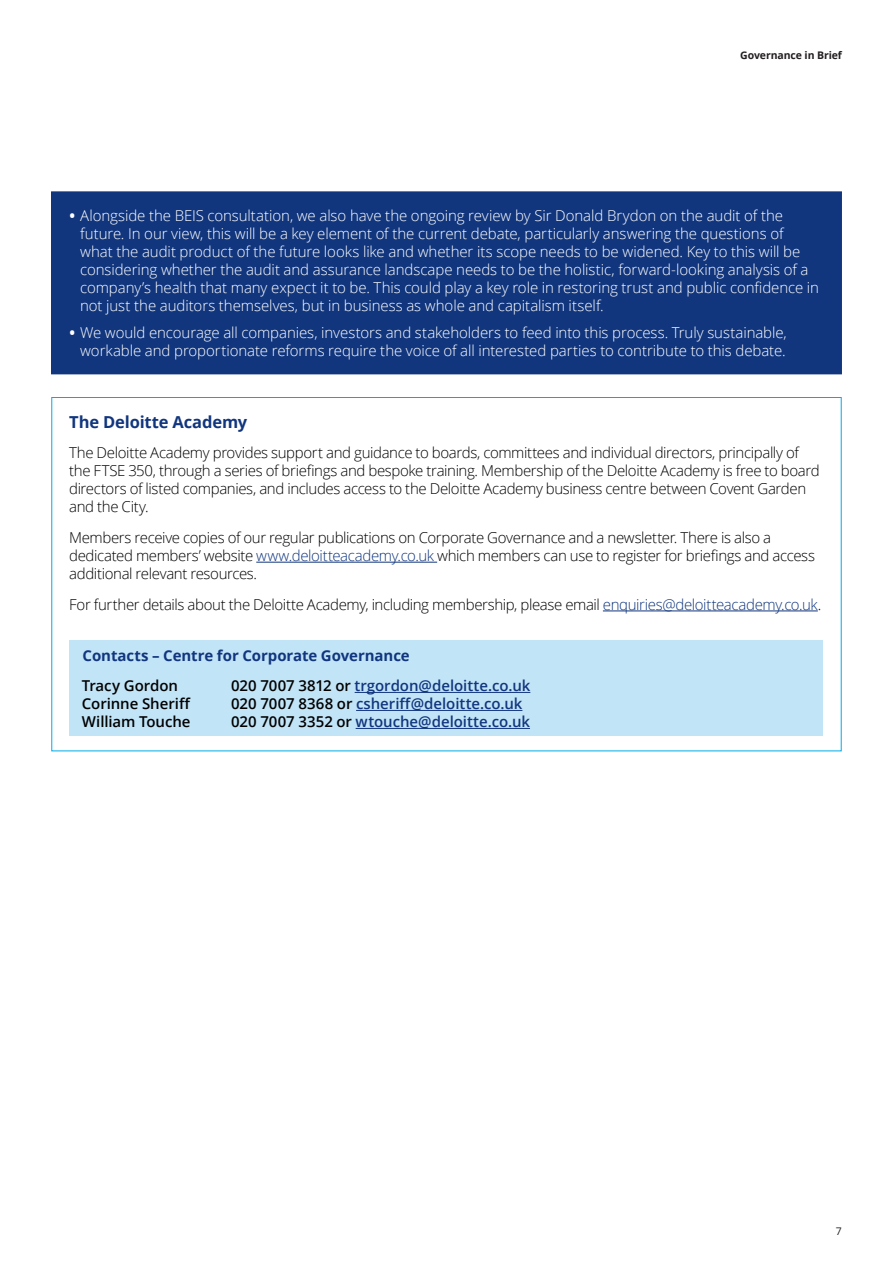
<style>
.page{position:relative;width:893px;height:1263px;background:#fff}
.page>*{position:absolute;margin:0;border:0;box-sizing:border-box;transform-origin:0 0}
.Subhead_A__8_5_12pt{font:700 16.5px "Open Sans";letter-spacing:-.01em;color:#11367e}
.t1{font:300 15px/18px "Open Sans";letter-spacing:-.005em;color:#fff}
.Body_copy__8_5_12pt{font:300 15px/18px "Open Sans";letter-spacing:-.025em;color:#010101}
.Body_copy__8_5_12pt-2{font:600 15px "Open Sans";letter-spacing:-.005em;color:#11367e}
.Body_copy__8_5_12pt-3{font:600 15px "Open Sans";letter-spacing:-.005em;color:#010101}
.Subhead_A__8_5_12pt-2{font:700 15px "Open Sans";letter-spacing:-.005em;color:#11367e}
.t2{font:700 10.5px "Open Sans";letter-spacing:-.01em;color:#231f20}
.t3{font:10.5px "Open Sans";color:#231f20}
.s1{font-weight:700}
.s2{color:#11367e}
.s3{color:#010101}
</style>
<div class="page">
<hr style="left:256px;top:562px;width:181px;height:1px;background:#11367e">
<hr style="left:603px;top:610px;width:215px;height:1px;background:#11367e">
<div style="left:69px;top:640px;width:753px;height:96px;background:#c2e4f7"></div>
<hr style="left:355px;top:692px;width:175px;height:1px;background:#11367e">
<hr style="left:356px;top:710px;width:166px;height:1px;background:#11367e">
<hr style="left:356px;top:728px;width:174px;height:1px;background:#11367e">
<div style="left:52px;top:192px;width:789px;height:182px;background:#11367e"></div>
<div style="left:51px;top:191px;width:791px;height:183px;border:2px solid #11367e"></div>
<p class="t2" style="left:740px;top:48px;width:103px">Governance in Brief</p>
<p class="t1" style="left:80px;top:206px;width:740px;text-indent:-11px"><span class="s1">•</span> Alongside the BEIS consultation, we also have the ongoing review by Sir Donald Brydon on the audit of the future. In our view, this will be a key element of the current debate, particularly answering the questions of what the audit product of the future looks like and whether its scope needs to be widened. Key to this will be considering whether the audit and assurance landscape needs to be the holistic, forward-looking analysis of a company’s health that many expect it to be. This could play a key role in restoring trust and public confidence in not just the auditors themselves, but in business as whole and capitalism itself.</p>
<p class="t1" style="left:70px;top:323px;width:719px;text-align:right"><span class="s1">•</span> We would encourage all companies, investors and stakeholders to feed into this process. Truly sustainable, workable and proportionate reforms require the voice of all interested parties to contribute to this debate.</p>
<p class="Subhead_A__8_5_12pt" style="left:69px;top:410px;width:180px">The Deloitte Academy</p>
<p class="Body_copy__8_5_12pt" style="left:69px;top:443px;width:752px">The Deloitte Academy provides support and guidance to boards, committees and individual directors, principally of the FTSE 350, through a series of briefings and bespoke training. Membership of the Deloitte Academy is free to board directors of listed companies, and includes access to the Deloitte Academy business centre between Covent Garden and the City.</p>
<p class="Body_copy__8_5_12pt" style="left:69px;top:528px;width:747px">Members receive copies of our regular publications on Corporate Governance and a newsletter. There is also a dedicated members’ website <span class="s2">www.deloitteacademy.co.uk</span> which members can use to register for briefings and access additional relevant resources.</p>
<p class="Body_copy__8_5_12pt" style="left:69px;top:595px;width:754px">For further details about the Deloitte Academy, including membership, please email <span class="s2">enquiries@deloitteacademy.co.uk</span>.</p>
<p class="Subhead_A__8_5_12pt-2" style="left:83px;top:644px;width:329px">Contacts – Centre for Corporate Governance</p>
<p class="Body_copy__8_5_12pt-3" style="left:82px;top:675px;width:98px">Tracy Gordon</p>
<p class="Body_copy__8_5_12pt-2" style="left:231px;top:675px;width:301px"><span class="s3">020 7007 3812 or</span> trgordon@deloitte.co.uk</p>
<p class="Body_copy__8_5_12pt-3" style="left:82px;top:693px;width:110px">Corinne Sheriff</p>
<p class="Body_copy__8_5_12pt-2" style="left:231px;top:693px;width:293px"><span class="s3">020 7007 8368 or</span> csheriff@deloitte.co.uk</p>
<p class="Body_copy__8_5_12pt-3" style="left:82px;top:711px;width:110px">William Touche</p>
<p class="Body_copy__8_5_12pt-2" style="left:231px;top:711px;width:300px"><span class="s3">020 7007 3352 or</span> wtouche@deloitte.co.uk</p>
<p class="t3" style="left:836px;top:1224px;width:8px">7</p>
</div>
